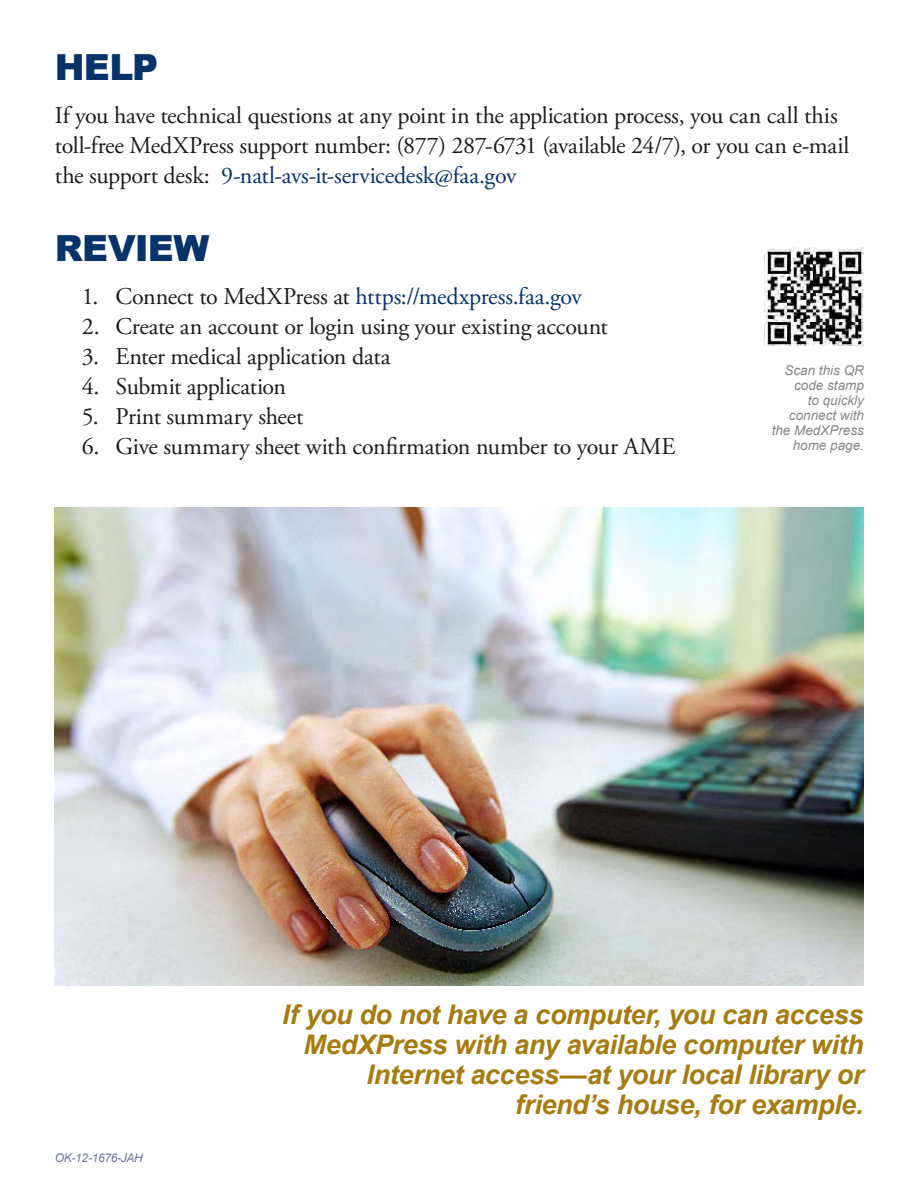
<style>
.page{position:relative;width:918px;height:1188px;background:#fff}
.page>*{position:absolute;margin:0;border:0;box-sizing:border-box;transform-origin:0 0}
.t1{font:900 36px "Arial";letter-spacing:-.02em;color:#08336a}
.Body_Text_3{font:italic 700 27px/30px "Arial";letter-spacing:-.015em;color:#a77b10;text-align:right}
.Body_text{font:24px/30px "Adobe Garamond Pro";letter-spacing:-.01em;color:#1c1c1a}
.Body_text-2{font:24px "Adobe Garamond Pro";letter-spacing:-.01em;color:#08336a}
.info_list_2{font:italic 13.5px/15px "Arial";color:#868787;text-align:right}
.info_list_2-2{font:italic 12px "Arial";letter-spacing:-.025em;color:#6c76a1}
.s1{color:#08336a}
.s2{color:#1c1c1a}
</style>
<div class="page">
<img style="left:54px;top:507px;width:810px;height:479px">
<img style="left:764px;top:247px;width:99px;height:98px">
<p class="t1" style="left:55px;top:41px;width:105px">HELP</p>
<p class="Body_text" style="left:55px;top:102px;width:796px">If you have technical questions at any point in the application process, you can call this toll-free MedXPress support number: (877) 287-6731 (available 24/7), or you can e-mail the support desk: <span class="s1">9-natl-avs-it-servicedesk@faa.gov</span></p>
<p class="t1" style="left:55px;top:222px;width:156px">REVIEW</p>
<p class="Body_text-2" style="left:82px;top:282px;width:502px"><span class="s2">1. Connect to MedXPress at</span> https://medxpress.faa.gov</p>
<p class="Body_text" style="left:82px;top:312px;width:528px">2. Create an account or login using your existing account</p>
<p class="Body_text" style="left:82px;top:342px;width:310px">3. Enter medical application data</p>
<p class="Body_text" style="left:82px;top:372px;width:206px">4. Submit application</p>
<p class="Body_text" style="left:82px;top:402px;width:223px">5. Print summary sheet</p>
<p class="Body_text" style="left:82px;top:432px;width:595px">6. Give summary sheet with confirmation number to your AME</p>
<p class="info_list_2" style="left:772px;top:363px;width:94px">Scan this QR code stamp<br>to quickly connect with the MedXPress home page.</p>
<p class="info_list_2-2" style="left:55px;top:1150px;width:90px">OK-12-1676-JAH</p>
<p class="Body_Text_3" style="left:282px;top:1001px;width:583px">If you do not have a computer, you can access<br>MedXPress with any available computer with<br>Internet access—at your local library or</p>
<p class="Body_Text_3" style="left:515px;top:1091px;width:350px">friend’s house, for example.</p>
</div>
